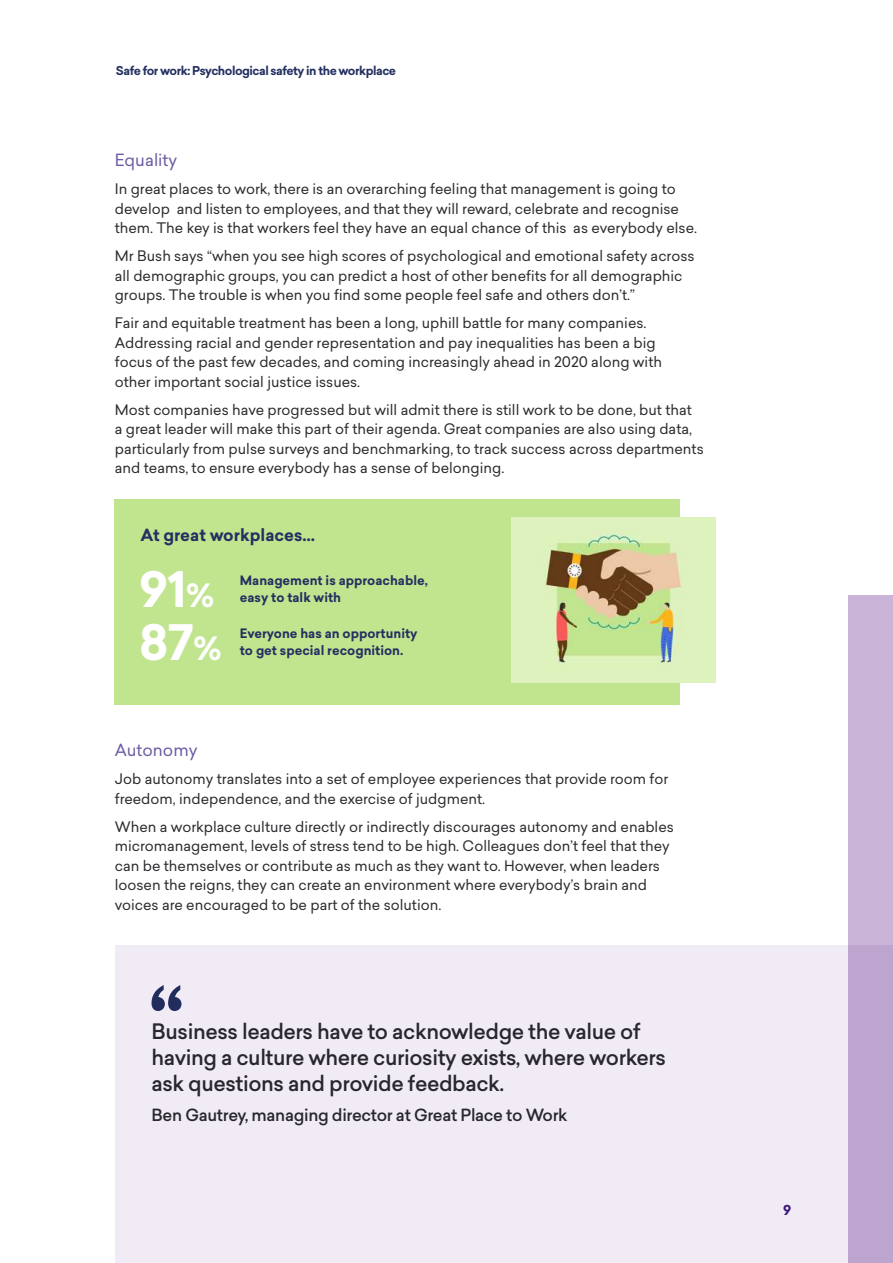
<style>
.page{position:relative;width:893px;height:1263px;background:#fff}
.page>*{position:absolute;margin:0;border:0;box-sizing:border-box;transform-origin:0 0}
.t1{font:700 79.5px "Sailec";color:#243061}
.t2{font:700 47.85px/52.8px "Sailec";color:#fff}
.t3{font:500 20.85px/26.1px "Sailec";letter-spacing:-.02em;color:#2a2b2e}
.t4{font:500 16.5px "Sailec";letter-spacing:-.02em;color:#2a2b2e}
.t5{font:700 16.5px "Sailec";color:#243061}
.t6{font:16.5px "Sailec";color:#6d5aa2}
.t7{font:14.25px/19.5px "Sailec";color:#2a2b2e}
.t8{font:700 13.5px "Sailec";color:#3f197f}
.t9{font:700 12.75px/16.5px "Sailec";color:#243061}
.t10{font:700 12px "Sailec";letter-spacing:-.04em;color:#243061}
.s1{font-size:31.5px}
</style>
<div class="page">
<div style="left:115px;top:500px;width:565px;height:205px;background:#c1e48f"></div>
<img style="left:511px;top:518px;width:205px;height:165px">
<div style="left:115px;top:945px;width:778px;height:318px;background:#f1ebf6"></div>
<div style="left:849px;top:595px;width:44px;height:668px;background:linear-gradient(to right,#c4add4,#c4add4)"></div>
<p class="t10" style="left:116px;top:66px;width:282px">Safe for work: Psychological safety in the workplace</p>
<p class="t6" style="left:115px;top:153px;width:64px">Equality</p>
<p class="t7" style="left:115px;top:181px;width:584px">In great places to work, there is an overarching feeling that management is going to develop and listen to employees, and that they will reward, celebrate and recognise them. The key is that workers feel they have an equal chance of this as everybody else.</p>
<p class="t7" style="left:115px;top:248px;width:581px">Mr Bush says “when you see high scores of psychological and emotional safety across all demographic groups, you can predict a host of other benefits for all demographic groups. The trouble is when you find some people feel safe and others don’t.”</p>
<p class="t7" style="left:115px;top:315px;width:549px">Fair and equitable treatment has been a long, uphill battle for many companies.<br>Addressing racial and gender representation and pay inequalities has been a big focus of the past few decades, and coming increasingly ahead in 2020 along with other important social justice issues.</p>
<p class="t7" style="left:115px;top:401px;width:590px">Most companies have progressed but will admit there is still work to be done, but that<br>a great leader will make this part of their agenda. Great companies are also using data, particularly from pulse surveys and benchmarking, to track success across departments and teams, to ensure everybody has a sense of belonging.</p>
<p class="t5" style="left:141px;top:528px;width:176px">At great workplaces…</p>
<h2 class="t2" style="left:139px;top:568px;width:84px">91<span class="s1">%<br></span>87<span class="s1">%</span></h2>
<p class="t9" style="left:240px;top:574px;width:190px">Management is approachable, easy to talk with</p>
<p class="t9" style="left:240px;top:627px;width:179px">Everyone has an opportunity to get special recognition.</p>
<p class="t6" style="left:115px;top:743px;width:84px">Autonomy</p>
<p class="t7" style="left:115px;top:771px;width:555px">Job autonomy translates into a set of employee experiences that provide room for freedom, independence, and the exercise of judgment.</p>
<p class="t7" style="left:115px;top:818px;width:561px">When a workplace culture directly or indirectly discourages autonomy and enables micromanagement, levels of stress tend to be high. Colleagues don’t feel that they can be themselves or contribute as much as they want to. However, when leaders loosen the reigns, they can create an environment where everybody’s brain and voices are encouraged to be part of the solution.</p>
<h1 class="t1" style="left:149px;top:984px;width:36px">“</h1>
<h3 class="t3" style="left:151px;top:1020px;width:516px">Business leaders have to acknowledge the value of having a culture where curiosity exists, where workers ask questions and provide feedback.</h3>
<p class="t4" style="left:151px;top:1108px;width:417px">Ben Gautrey, managing director at Great Place to Work</p>
<p class="t8" style="left:783px;top:1204px;width:10px">9</p>
</div>
